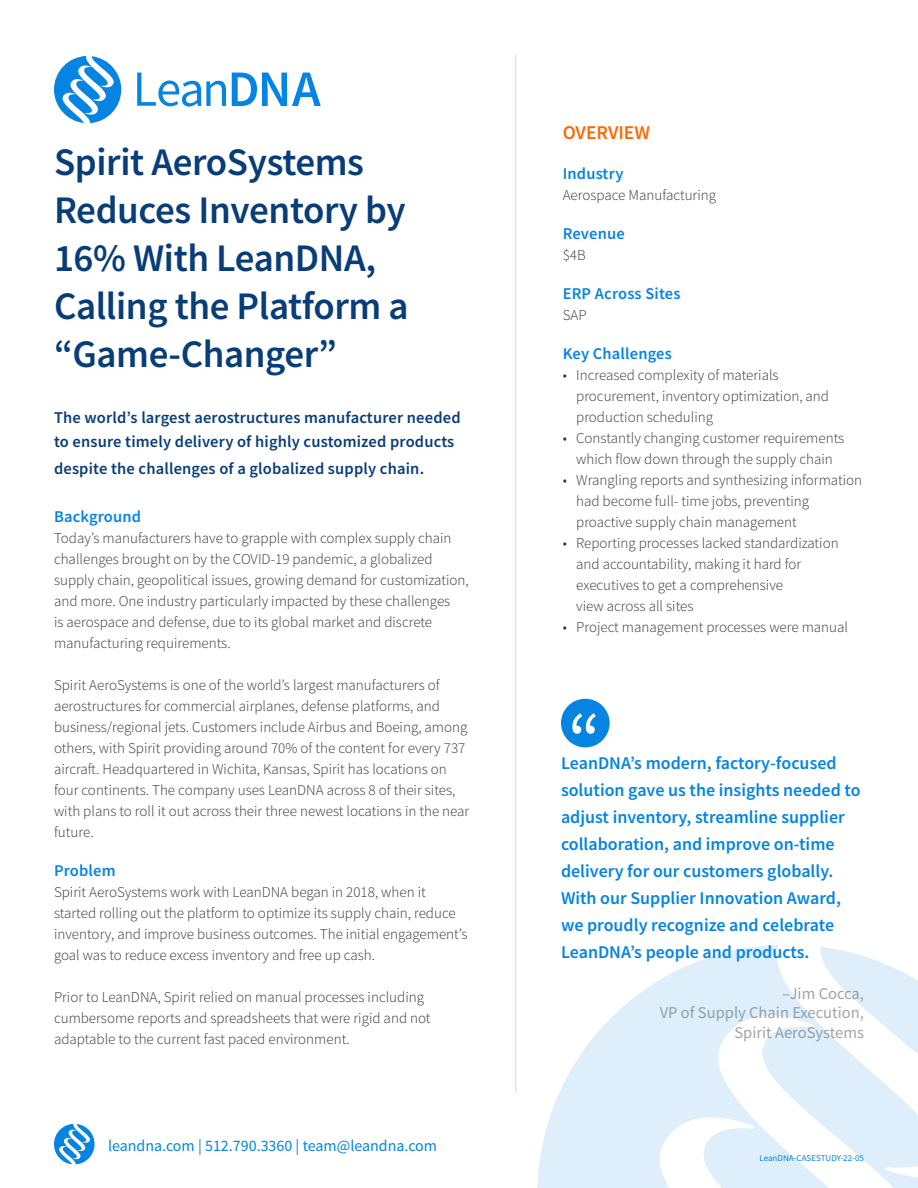
<style>
.page{position:relative;width:918px;height:1188px;background:#fff}
.page>*{position:absolute;margin:0;border:0;box-sizing:border-box;transform-origin:0 0}
.t1{font:600 39px/48px "Source Sans Pro";letter-spacing:-.01em;color:#083d78}
.t2{font:600 19.5px "Source Sans Pro";color:#ff6700}
.t3{font:600 18px/27px "Source Sans Pro";color:#0584e2}
.t4{font:600 16.5px/24px "Source Sans Pro";letter-spacing:.01em;color:#083d78}
.t5{font:600 16.5px "Source Sans Pro";letter-spacing:.01em;color:#0584e2}
.t6{font:16.5px/19.5px "Source Sans Pro";color:#a3a3a3;text-align:right}
.t7{font:15.9px "Source Sans Pro";color:#0584e2}
.t8{font:300 15px/21px "Source Sans Pro";color:#363638}
.t9{font:9px "Source Sans Pro";color:#0584e2}
</style>
<div class="page">
<svg style="left:54px;top:1124px;width:41px;height:40px"></svg>
<svg style="left:137px;top:73px;width:89px;height:34px"></svg>
<svg style="left:232px;top:73px;width:89px;height:33px"></svg>
<svg style="left:54px;top:56px;width:67px;height:67px"></svg>
<hr style="left:515px;top:54px;width:1px;height:1040px;background:#a3a3a3">
<div style="left:561px;top:699px;width:49px;height:48px;background:#0584e2;border-radius:50%"></div>
<svg style="left:572px;top:713px;width:24px;height:21px"></svg>
<svg style="left:537px;top:945px;width:381px;height:243px;fill:#deeffb"></svg>
<h1 class="t1" style="left:54px;top:138px;width:356px">Spirit AeroSystems<br>Reduces Inventory by<br>16% With LeanDNA,<br>Calling the Platform a “Game-Changer”</h1>
<p class="t4" style="left:54px;top:405px;width:408px">The world’s largest aerostructures manufacturer needed to ensure timely delivery of highly customized products</p>
<p class="t4" style="left:54px;top:456px;width:372px">despite the challenges of a globalized supply chain.</p>
<p class="t5" style="left:54px;top:506px;width:89px">Background</p>
<p class="t8" style="left:54px;top:527px;width:416px">Today’s manufacturers have to grapple with complex supply chain challenges brought on by the COVID-19 pandemic, a globalized supply chain, geopolitical issues, growing demand for customization, and more. One industry particularly impacted by these challenges<br>is aerospace and defense, due to its global market and discrete manufacturing requirements.</p>
<p class="t8" style="left:54px;top:674px;width:417px">Spirit AeroSystems is one of the world’s largest manufacturers of aerostructures for commercial airplanes, defense platforms, and business/regional jets. Customers include Airbus and Boeing, among others, with Spirit providing around 70% of the content for every 737 aircraft. Headquartered in Wichita, Kansas, Spirit has locations on four continents. The company uses LeanDNA across 8 of their sites, with plans to roll it out across their three newest locations in the near future.</p>
<p class="t5" style="left:54px;top:860px;width:63px">Problem</p>
<p class="t8" style="left:54px;top:881px;width:415px">Spirit AeroSystems work with LeanDNA began in 2018, when it started rolling out the platform to optimize its supply chain, reduce inventory, and improve business outcomes. The initial engagement’s goal was to reduce excess inventory and free up cash.</p>
<p class="t8" style="left:54px;top:986px;width:378px">Prior to LeanDNA, Spirit relied on manual processes including cumbersome reports and spreadsheets that were rigid and not adaptable to the current fast paced environment.</p>
<p class="t7" style="left:108px;top:1136px;width:331px">leandna.com | 512.790.3360 | team@leandna.com</p>
<h2 class="t2" style="left:563px;top:120px;width:89px">OVERVIEW</h2>
<p class="t5" style="left:563px;top:162px;width:62px">Industry</p>
<p class="t8" style="left:563px;top:184px;width:155px">Aerospace Manufacturing</p>
<p class="t5" style="left:563px;top:223px;width:64px">Revenue</p>
<p class="t8" style="left:563px;top:245px;width:25px">$4B</p>
<p class="t5" style="left:563px;top:283px;width:119px">ERP Across Sites</p>
<p class="t8" style="left:563px;top:305px;width:25px">SAP</p>
<p class="t5" style="left:563px;top:343px;width:111px">Key Challenges</p>
<p class="t8" style="left:576px;top:365px;width:254px;text-indent:-14px">• Increased complexity of materials procurement, inventory optimization, and production scheduling</p>
<p class="t8" style="left:563px;top:428px;width:283px;text-align:center">• Constantly changing customer requirements which flow down through the supply chain</p>
<p class="t8" style="left:576px;top:470px;width:288px;text-indent:-14px">• Wrangling reports and synthesizing information had become full- time jobs, preventing proactive supply chain management</p>
<p class="t8" style="left:576px;top:533px;width:264px;text-indent:-14px">• Reporting processes lacked standardization and accountability, making it hard for executives to get a comprehensive<br>view across all sites</p>
<p class="t8" style="left:563px;top:617px;width:287px">• Project management processes were manual</p>
<p class="t3" style="left:561px;top:749px;width:301px">LeanDNA’s modern, factory-focused solution gave us the insights needed to adjust inventory, streamline supplier collaboration, and improve on-time delivery for our customers globally.<br>With our Supplier Innovation Award, we proudly recognize and celebrate LeanDNA’s people and products.</p>
<p class="t6" style="left:660px;top:983px;width:206px">–Jim Cocca,<br>VP of Supply Chain Execution,<br>Spirit AeroSystems</p>
<p class="t9" style="left:760px;top:1152px;width:106px">LeanDNA-CASESTUDY-22-05</p>
</div>
